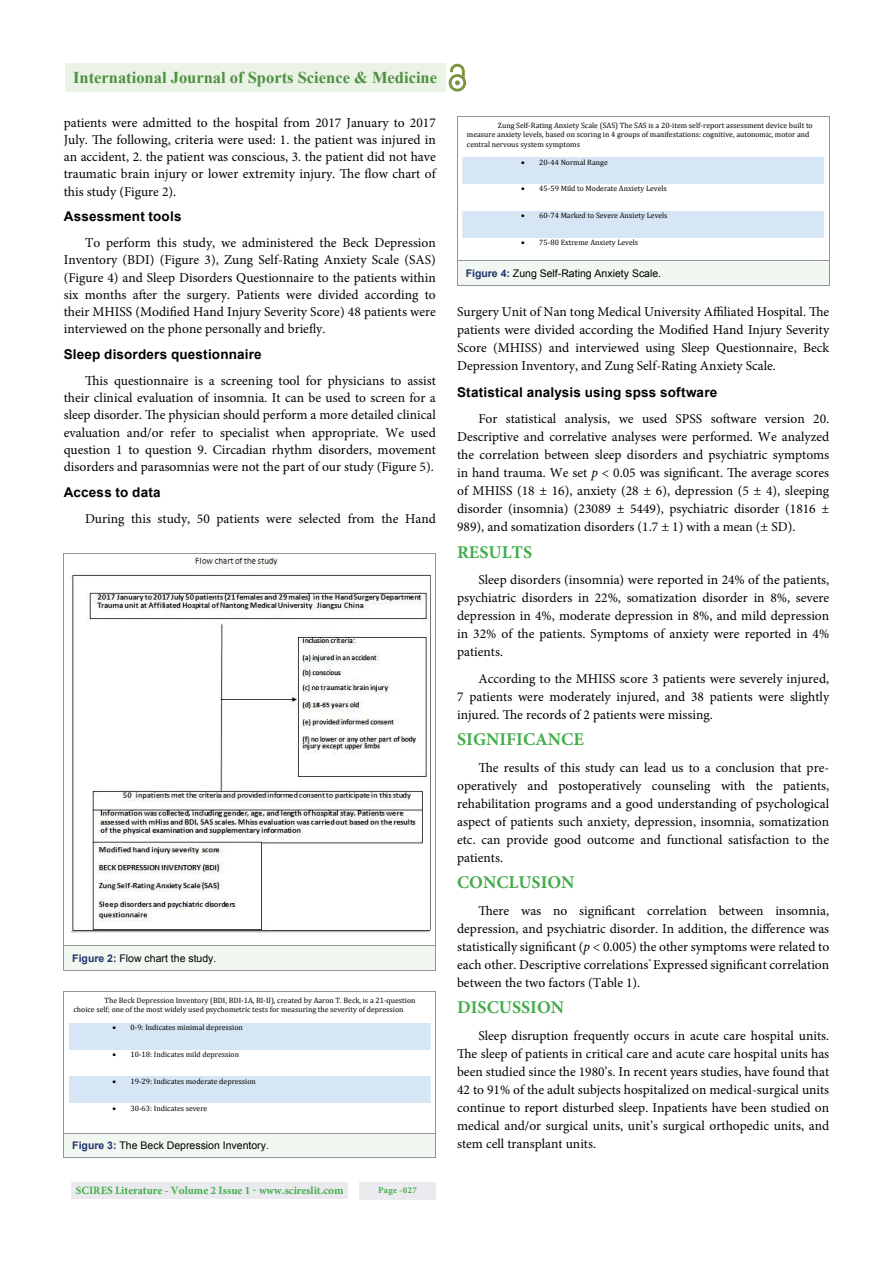
<style>
.page{position:relative;width:893px;height:1263px;background:#fff}
.page>*{position:absolute;margin:0;border:0;box-sizing:border-box;transform-origin:0 0}
.t1{font:700 18px "Minion Pro";color:#41ad49}
.t2{font:700 16.5px "Times New Roman";color:#4d9041}
.t3{font:13.5px/18px "Minion Pro";color:#000;text-align:justify}
.t4{font:700 13.5px "Arial";letter-spacing:.015em;color:#000}
.t5{font:700 11.25px "Minion Pro";color:#41ad49}
.t6{font:10.5px "Arial";color:#000}
.t7{font:700 9px "Minion Pro";letter-spacing:.03em;color:#41ad49}
.t8{font:7.8px/9.1px "Cambria";color:#000}
.s1{font-weight:700;color:#20336c}
.s2{font-style:italic}
</style>
<div class="page">
<div style="left:65px;top:64px;width:381px;height:28px;background:#eaf3e6"></div>
<img style="left:449px;top:78px;width:17px;height:14px">
<svg style="left:450px;top:64px;width:15px;height:21px"></svg>
<div style="left:72px;top:1182px;width:276px;height:17px;background:#ebeaef"></div>
<div style="left:359px;top:1182px;width:77px;height:17px;background:#ebeaef"></div>
<div style="left:64px;top:945px;width:372px;height:25px;background:#f0f8f1"></div>
<hr style="left:64px;top:553px;width:1px;height:392px;background:#939598">
<hr style="left:64px;top:970px;width:372px;height:1px;background:#939598">
<img style="left:69px;top:557px;width:362px;height:376px;border-radius:4px">
<div style="left:64px;top:1133px;width:372px;height:25px;background:#f0f8f1"></div>
<hr style="left:64px;top:991px;width:372px;height:1px;background:#939598">
<hr style="left:64px;top:991px;width:1px;height:142px;background:#939598">
<div style="left:69px;top:1023px;width:362px;height:27px;background:#d6e6f4"></div>
<div style="left:69px;top:1076px;width:362px;height:27px;background:#d6e6f4"></div>
<div style="left:457px;top:261px;width:372px;height:24px;background:#f0f8f1"></div>
<hr style="left:457px;top:261px;width:372px;height:1px;background:#939598">
<div style="left:462px;top:157px;width:362px;height:27px;background:#d6e6f4"></div>
<div style="left:462px;top:211px;width:362px;height:27px;background:#d6e6f4"></div>
<p class="t2" style="left:73px;top:69px;width:365px">International Journal of Sports Science &amp; Medicine</p>
<p class="t3" style="left:64px;top:115px;width:374px;line-height:17.2px">patients were admitted to the hospital from 2017 January to 2017<br>July. The following, criteria were used: 1. the patient was injured in an accident, 2. the patient was conscious, 3. the patient did not have traumatic brain injury or lower extremity injury. The flow chart of this study (Figure 2).</p>
<p class="t4" style="left:64px;top:209px;width:119px">Assessment tools</p>
<p class="t3" style="left:64px;top:235px;width:374px;line-height:17.2px;text-indent:21px">To perform this study, we administered the Beck Depression Inventory (BDI) (Figure 3), Zung Self-Rating Anxiety Scale (SAS) (Figure 4) and Sleep Disorders Questionnaire to the patients within six months after the surgery. Patients were divided according to their MHISS (Modified Hand Injury Severity Score) 48 patients were interviewed on the phone personally and briefly.</p>
<p class="t4" style="left:64px;top:347px;width:199px">Sleep disorders questionnaire</p>
<p class="t3" style="left:64px;top:373px;width:374px;line-height:17.2px;text-indent:21px">This questionnaire is a screening tool for physicians to assist their clinical evaluation of insomnia. It can be used to screen for a sleep disorder. The physician should perform a more detailed clinical evaluation and/or refer to specialist when appropriate. We used question 1 to question 9. Circadian rhythm disorders, movement disorders and parasomnias were not the part of our study (Figure 5).</p>
<p class="t4" style="left:64px;top:485px;width:98px">Access to data</p>
<p class="t3" style="left:85px;top:510px;width:352px">During this study, 50 patients were selected from the Hand</p>
<p class="t6" style="left:72px;top:952px;width:146px"><span class="s1">Figure 2:</span> Flow chart the study.</p>
<p class="t8" style="left:74px;top:996px;width:343px;text-indent:31px">The Beck Depression Inventory (BDI, BDI-1A, BI-II), created by Aaron T. Beck, is a 21-question choice self; one of the most widely used psychometric tests for measuring the severity of depression</p>
<p class="t8" style="left:130px;top:1023px;width:114px">0-9: Indicates minimal depression</p>
<p class="t8" style="left:130px;top:1050px;width:110px">10-18: Indicates mild depression</p>
<p class="t8" style="left:130px;top:1076px;width:127px">19-29: Indicates moderate depression</p>
<p class="t8" style="left:130px;top:1103px;width:78px">30-63: Indicates severe</p>
<p class="t6" style="left:72px;top:1140px;width:198px"><span class="s1">Figure 3:</span> The Beck Depression Inventory.</p>
<p class="t5" style="left:76px;top:1186px;width:269px">SCIRES Literature - Volume 2 Issue 1 - www.scireslit.com</p>
<p class="t7" style="left:378px;top:1186px;width:40px">Page -027</p>
<p class="t8" style="left:467px;top:121px;width:347px;text-indent:31px">Zung Self-Rating Anxiety Scale (SAS) The SAS is a 20-item self-report assessment device built to measure anxiety levels, based on scoring in 4 groups of manifestations: cognitive, autonomic, motor and central nervous system symptoms</p>
<p class="t8" style="left:539px;top:157px;width:70px">20-44 Normal Range</p>
<p class="t8" style="left:539px;top:184px;width:129px">45-59 Mild to Moderate Anxiety Levels</p>
<p class="t8" style="left:539px;top:211px;width:130px">60-74 Marked to Severe Anxiety Levels</p>
<p class="t8" style="left:539px;top:238px;width:101px">75-80 Extreme Anxiety Levels</p>
<p class="t6" style="left:466px;top:267px;width:197px"><span class="s1">Figure 4:</span> Zung Self-Rating Anxiety Scale.</p>
<p class="t3" style="left:457px;top:304px;width:374px">Surgery Unit of Nan tong Medical University Affiliated Hospital. The patients were divided according the Modified Hand Injury Severity Score (MHISS) and interviewed using Sleep Questionnaire, Beck Depression Inventory, and Zung Self-Rating Anxiety Scale.</p>
<p class="t4" style="left:457px;top:385px;width:262px">Statistical analysis using spss software</p>
<p class="t3" style="left:457px;top:411px;width:374px;text-indent:21px">For statistical analysis, we used SPSS software version 20.<br>Descriptive and correlative analyses were performed. We analyzed the correlation between sleep disorders and psychiatric symptoms in hand trauma. We set <span class="s2">p</span> &lt; 0.05 was significant. The average scores of MHISS (18 ± 16), anxiety (28 ± 6), depression (5 ± 4), sleeping disorder (insomnia) (23089 ± 5449), psychiatric disorder (1816 ± 989), and somatization disorders (1.7 ± 1) with a mean (± SD).</p>
<h1 class="t1" style="left:457px;top:545px;width:77px">RESULTS</h1>
<p class="t3" style="left:457px;top:572px;width:374px;text-indent:21px">Sleep disorders (insomnia) were reported in 24% of the patients, psychiatric disorders in 22%, somatization disorder in 8%, severe depression in 4%, moderate depression in 8%, and mild depression in 32% of the patients. Symptoms of anxiety were reported in 4% patients.</p>
<p class="t3" style="left:457px;top:671px;width:374px;text-indent:21px">According to the MHISS score 3 patients were severely injured, 7 patients were moderately injured, and 38 patients were slightly injured. The records of 2 patients were missing.</p>
<h1 class="t1" style="left:457px;top:732px;width:128px">SIGNIFICANCE</h1>
<p class="t3" style="left:457px;top:760px;width:374px;text-indent:21px">The results of this study can lead us to a conclusion that pre&shy;operatively and postoperatively counseling with the patients, rehabilitation programs and a good understanding of psychological aspect of patients such anxiety, depression, insomnia, somatization etc. can provide good outcome and functional satisfaction to the patients.</p>
<h1 class="t1" style="left:457px;top:875px;width:119px">CONCLUSION</h1>
<p class="t3" style="left:457px;top:903px;width:374px;text-indent:21px">There was no significant correlation between insomnia, depression, and psychiatric disorder. In addition, the difference was statistically significant (<span class="s2">p</span> &lt; 0.005) the other symptoms were related to each other. Descriptive correlations<sup>*</sup> Expressed significant correlation between the two factors (Table 1).</p>
<h1 class="t1" style="left:457px;top:1000px;width:108px">DISCUSSION</h1>
<p class="t3" style="left:457px;top:1028px;width:374px;text-indent:21px">Sleep disruption frequently occurs in acute care hospital units.<br>The sleep of patients in critical care and acute care hospital units has been studied since the 1980’s. In recent years studies, have found that 42 to 91% of the adult subjects hospitalized on medical-surgical units continue to report disturbed sleep. Inpatients have been studied on medical and/or surgical units, unit’s surgical orthopedic units, and stem cell transplant units.</p>
</div>
